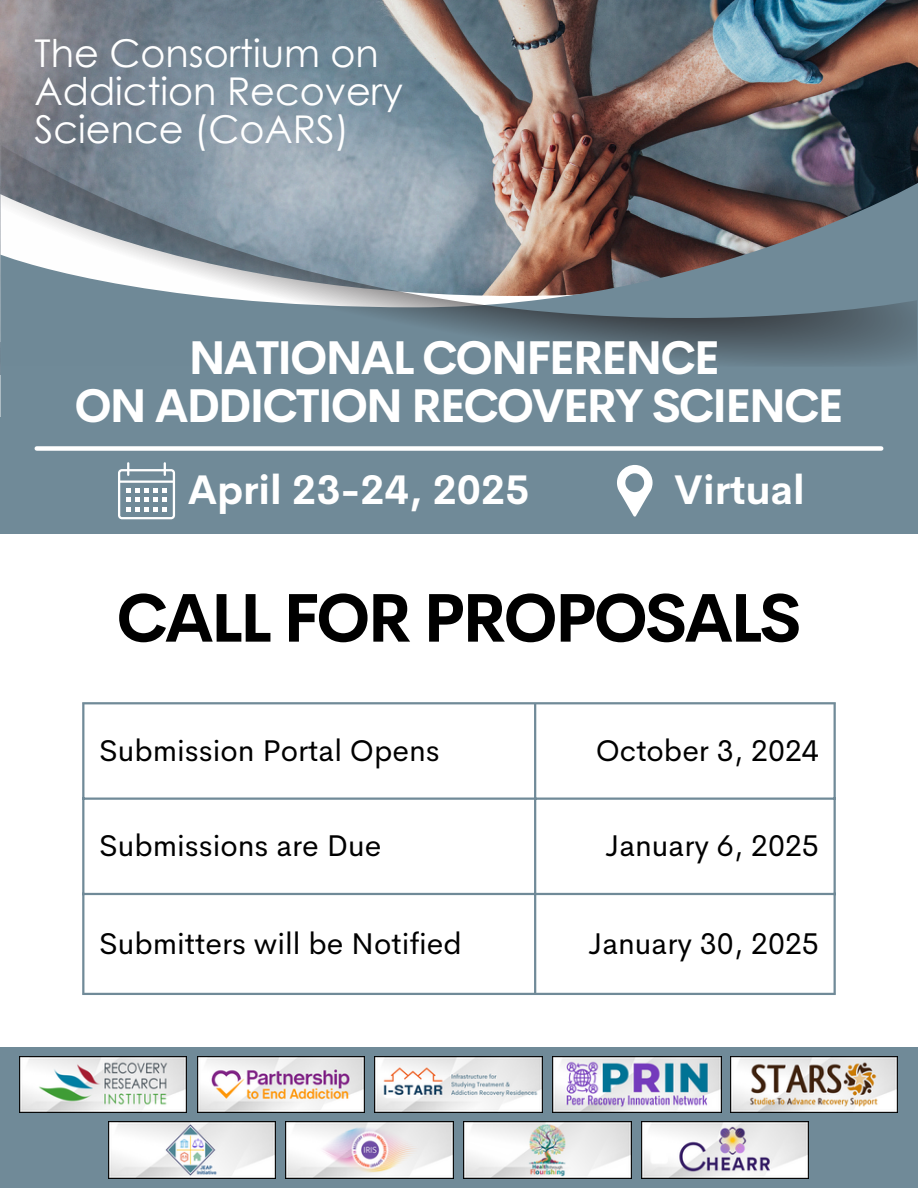
<style>
.page{position:relative;width:918px;height:1188px;background:#fff}
.page>*{position:absolute;margin:0;border:0;box-sizing:border-box;transform-origin:0 0}
.t1{font:700 67.35px "Cerebri Sans";letter-spacing:-.05em;color:#000}
.t2{font:700 46.35px/47.2px "Cerebri Sans";letter-spacing:-.05em;color:#fff;text-align:center}
.t3{font:700 40.5px "Cerebri Sans";color:#fff}
.t4{font:38.25px/38.2px "Century Gothic";color:#fff}
.t5{font:30.15px "Cerebri Sans";color:#000}
</style>
<div class="page">
<div style="left:0;top:418px;width:918px;height:116px;background:#708a98"></div>
<div style="left:0;top:1047px;width:918px;height:141px;background:#708a98"></div>
<img style="left:0;top:0;width:918px;height:183px">
<div style="left:0;top:183px;width:918px;height:235px;background:#708a98"></div>
<svg style="left:1px;top:145px;width:916px;height:251px;background:#7b858e"></svg>
<svg style="left:118px;top:462px;width:57px;height:57px"></svg>
<svg style="left:617px;top:465px;width:36px;height:51px"></svg>
<img style="left:19px;top:1056px;width:168px;height:56px">
<img style="left:108px;top:1122px;width:168px;height:56px">
<img style="left:197px;top:1056px;width:168px;height:56px">
<img style="left:286px;top:1122px;width:167px;height:56px">
<img style="left:375px;top:1056px;width:167px;height:56px">
<img style="left:552px;top:1056px;width:169px;height:56px">
<img style="left:641px;top:1122px;width:168px;height:56px">
<img style="left:730px;top:1056px;width:168px;height:57px">
<div style="left:37px;top:446px;width:844px;height:5px;background:#fff"></div>
<img style="left:464px;top:1122px;width:167px;height:56px">
<hr style="left:82px;top:704px;width:2px;height:289px;background:#708a98">
<hr style="left:534px;top:704px;width:2px;height:289px;background:#708a98">
<hr style="left:834px;top:704px;width:2px;height:289px;background:#708a98">
<hr style="left:82px;top:702px;width:754px;height:2px;background:#708a98">
<hr style="left:82px;top:798px;width:754px;height:2px;background:#708a98">
<hr style="left:82px;top:893px;width:754px;height:2px;background:#708a98">
<hr style="left:82px;top:993px;width:754px;height:2px;background:#708a98">
<h2 class="t4" style="left:35px;top:32px;width:370px">The Consortium on<br>Addiction Recovery<br>Science (CoARS)</h2>
<p class="t2" style="left:74px;top:334px;width:771px">NATIONAL CONFERENCE<br>ON ADDICTION RECOVERY SCIENCE</p>
<p class="t3" style="left:188px;top:464px;width:343px">April 23-24, 2025</p>
<p class="t3" style="left:674px;top:464px;width:132px">Virtual</p>
<p class="t1" style="left:116px;top:574px;width:687px">CALL FOR PROPOSALS</p>
<p class="t5" style="left:99px;top:731px;width:342px">Submission Portal Opens</p>
<h3 class="t5" style="left:596px;top:731px;width:225px">October 3, 2024</h3>
<p class="t5" style="left:99px;top:826px;width:284px">Submissions are Due</p>
<h3 class="t5" style="left:605px;top:826px;width:215px">January 6, 2025</h3>
<h1 class="t5" style="left:99px;top:923px;width:364px">Submitters will be Notified</h1>
<p class="t5" style="left:588px;top:923px;width:232px">January 30, 2025</p>
</div>
